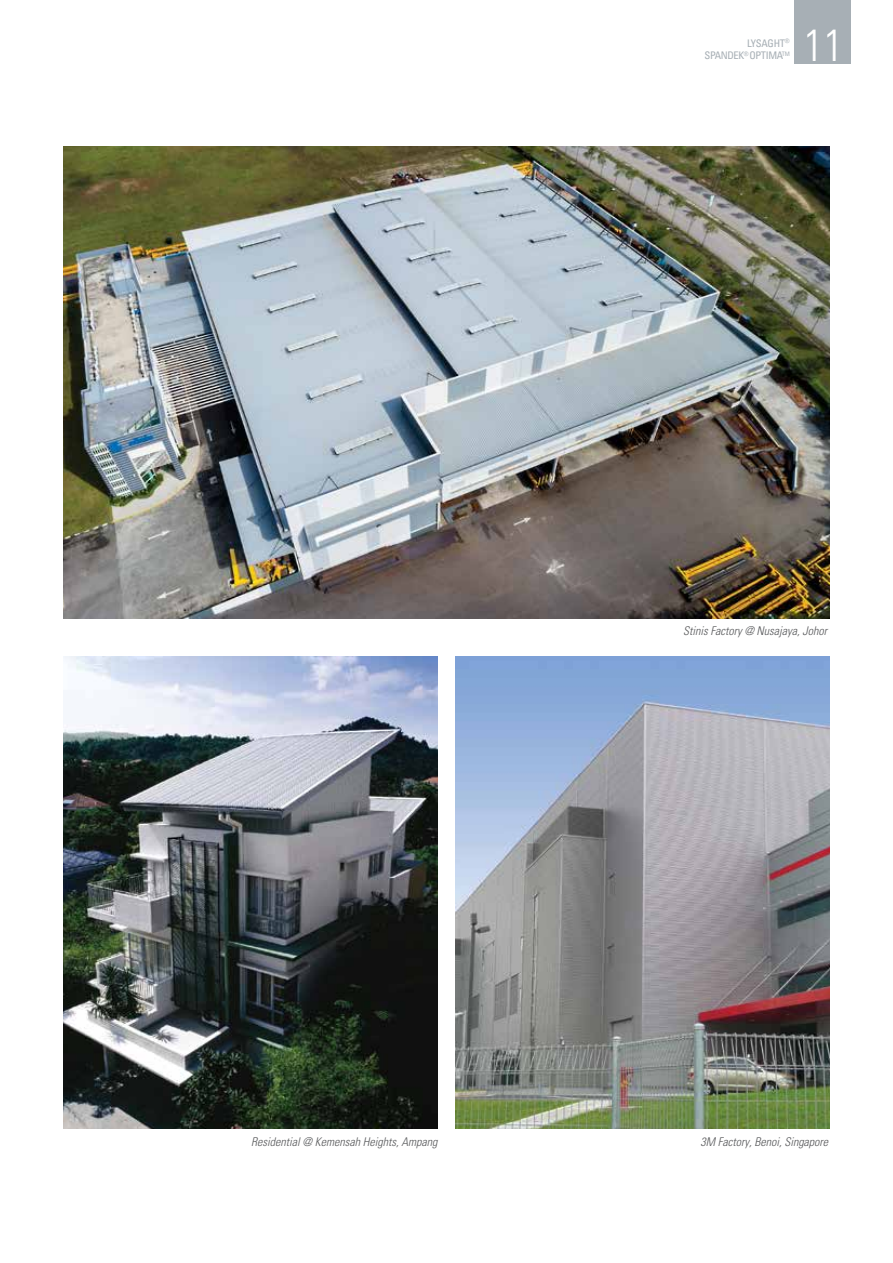
<style>
.page{position:relative;width:893px;height:1263px;background:#fff}
.page>*{position:absolute;margin:0;border:0;box-sizing:border-box;transform-origin:0 0}
.t1{font:300 condensed 45px "Univers";color:#fff}
.t2{font:italic 300 condensed 12px "Univers";color:#58595b}
.t3{font:condensed 10.5px/12.6px "Univers";letter-spacing:-.04em;color:#a7afb5;text-align:right}
</style>
<div class="page">
<div style="left:794px;top:0;width:57px;height:64px;background:#a7afb5"></div>
<img style="left:64px;top:656px;width:374px;height:472px">
<img style="left:64px;top:146px;width:765px;height:472px">
<img style="left:455px;top:656px;width:374px;height:472px">
<p class="t2" style="left:251px;top:1134px;width:188px">Residential @ Kemensah Heights, Ampang</p>
<p class="t3" style="left:705px;top:36px;width:87px">LYSAGHT<sup>®<br></sup>SPANDEK<sup>®</sup> OPTIMA<sup>TM</sup></p>
<h1 class="t1" style="left:804px;top:18px;width:41px">11</h1>
<p class="t2" style="left:683px;top:624px;width:146px">Stinis Factory @ Nusajaya, Johor</p>
<p class="t2" style="left:700px;top:1134px;width:129px">3M Factory, Benoi, Singapore</p>
</div>
